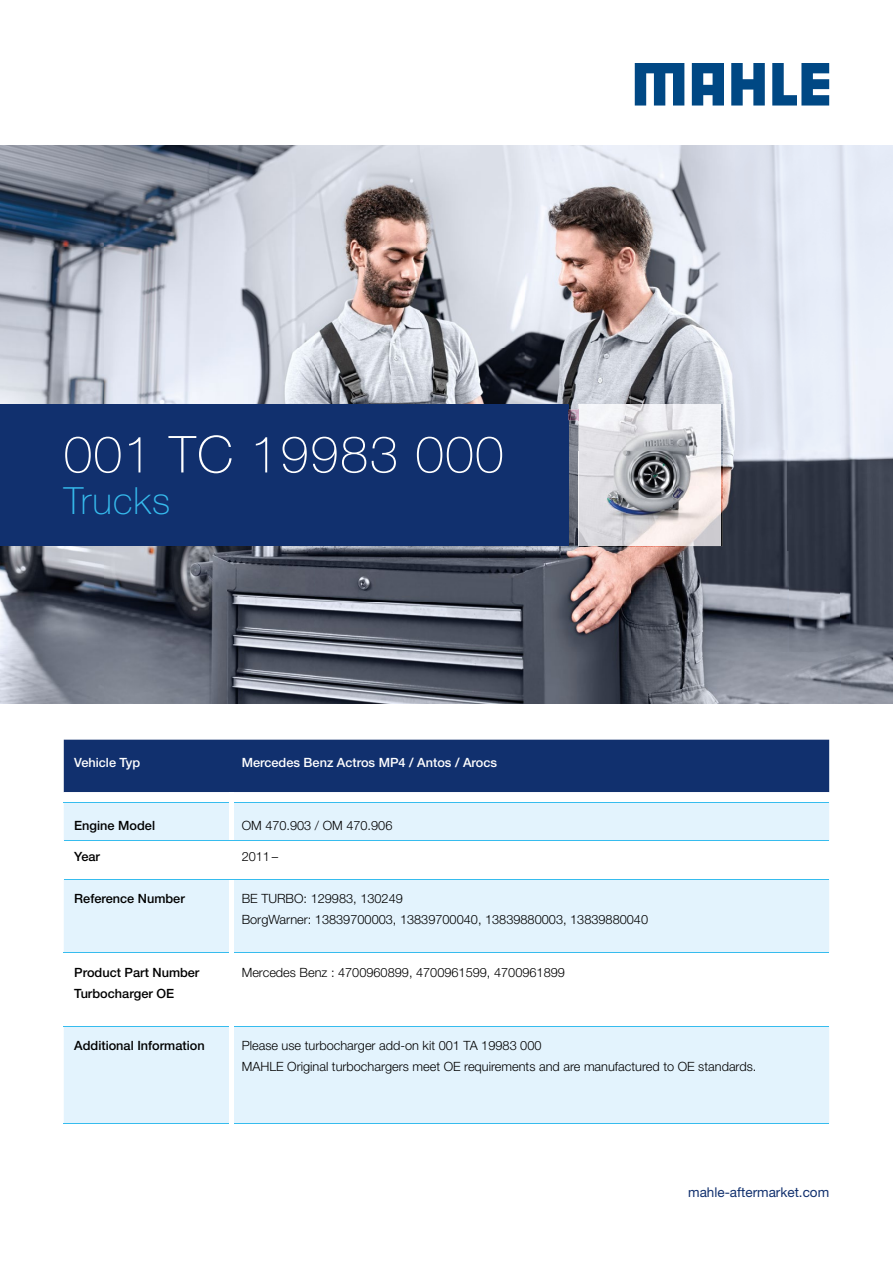
<style>
.page{position:relative;width:893px;height:1263px;background:#fff}
.page>*{position:absolute;margin:0;border:0;box-sizing:border-box;transform-origin:0 0}
.t1{font:100 51px "Helvetica Neue LT Std";letter-spacing:.03em;color:#fff}
.t2{font:100 37.5px "Helvetica Neue LT Std";letter-spacing:.03em;color:#36bcee}
.t3{font:13.5px "Helvetica Neue LT Std";color:#11306e}
.t4{font:300 12.75px/21px "Helvetica Neue LT Std";color:#000}
.t5{font:500 12.75px/21px "Helvetica Neue LT Std";color:#000}
.t6{font:500 12.75px "Helvetica Neue LT Std";color:#fff}
</style>
<div class="page">
<img style="left:0;top:146px;width:840px;height:202px">
<img style="left:840px;top:146px;width:53px;height:558px">
<img style="left:0;top:348px;width:525px;height:56px">
<img style="left:525px;top:348px;width:316px;height:102px">
<img style="left:525px;top:450px;width:105px;height:254px">
<img style="left:683px;top:450px;width:158px;height:254px">
<img style="left:0;top:546px;width:525px;height:158px">
<img style="left:630px;top:546px;width:53px;height:158px">
<div style="left:64px;top:740px;width:765px;height:52px;background:#11306e"></div>
<svg style="left:64px;top:803px;width:765px;height:320px;fill:#e3f3fd"></svg>
<hr style="left:229px;top:841px;width:4px;height:38px;background:#fff">
<hr style="left:64px;top:802px;width:165px;height:1px;background:#36bcee">
<hr style="left:233px;top:802px;width:596px;height:1px;background:#36bcee">
<hr style="left:64px;top:952px;width:165px;height:1px;background:#36bcee">
<hr style="left:233px;top:952px;width:596px;height:1px;background:#36bcee">
<hr style="left:64px;top:1026px;width:165px;height:1px;background:#36bcee">
<hr style="left:233px;top:1026px;width:596px;height:1px;background:#36bcee">
<hr style="left:64px;top:1123px;width:165px;height:1px;background:#36bcee">
<hr style="left:233px;top:1123px;width:596px;height:1px;background:#36bcee">
<hr style="left:229px;top:802px;width:4px;height:39px;background:#fff">
<hr style="left:229px;top:879px;width:4px;height:73px;background:#fff">
<hr style="left:229px;top:952px;width:4px;height:74px;background:#fff">
<hr style="left:229px;top:1026px;width:4px;height:98px;background:#fff">
<hr style="left:64px;top:841px;width:167px;height:1px;background:#36bcee">
<hr style="left:231px;top:841px;width:598px;height:1px;background:#36bcee">
<hr style="left:64px;top:879px;width:167px;height:1px;background:#36bcee">
<hr style="left:231px;top:879px;width:598px;height:1px;background:#36bcee">
<div style="left:0;top:404px;width:568px;height:142px;background:#11306e"></div>
<img style="left:578px;top:404px;width:142px;height:142px">
<img style="left:720px;top:405px;width:3px;height:94px">
<img style="left:722px;top:499px;width:1px;height:47px">
<svg style="left:568px;top:410px;width:11px;height:10px"></svg>
<img style="left:579px;top:546px;width:95px;height:1px">
<img style="left:674px;top:499px;width:48px;height:47px">
<svg style="left:635px;top:63px;width:49px;height:43px"></svg>
<svg style="left:731px;top:63px;width:34px;height:43px"></svg>
<svg style="left:772px;top:63px;width:57px;height:43px"></svg>
<svg style="left:692px;top:63px;width:32px;height:43px"></svg>
<h1 class="t1" style="left:64px;top:425px;width:441px">001 TC 19983 000</h1>
<h2 class="t2" style="left:64px;top:480px;width:108px">Trucks</h2>
<p class="t6" style="left:74px;top:754px;width:67px">Vehicle Typ</p>
<p class="t6" style="left:242px;top:754px;width:257px">Mercedes Benz Actros MP4 / Antos / Arocs</p>
<p class="t5" style="left:74px;top:814px;width:82px">Engine Model</p>
<p class="t4" style="left:242px;top:814px;width:152px">OM 470.903 / OM 470.906</p>
<p class="t5" style="left:74px;top:846px;width:27px">Year</p>
<p class="t4" style="left:242px;top:846px;width:38px">2011 –</p>
<p class="t5" style="left:74px;top:888px;width:112px">Reference Number</p>
<p class="t4" style="left:242px;top:888px;width:408px">BE TURBO: 129983, 130249<br>BorgWarner: 13839700003, 13839700040, 13839880003, 13839880040</p>
<p class="t5" style="left:74px;top:961px;width:127px">Product Part Number<br>Turbocharger OE</p>
<p class="t4" style="left:242px;top:961px;width:325px">Mercedes Benz : 4700960899, 4700961599, 4700961899</p>
<p class="t5" style="left:74px;top:1035px;width:132px">Additional Information</p>
<p class="t4" style="left:242px;top:1035px;width:516px">Please use turbocharger add-on kit 001 TA 19983 000<br>MAHLE Original turbochargers meet OE requirements and are manufactured to OE standards.</p>
<p class="t3" style="left:688px;top:1184px;width:143px">mahle-aftermarket.com</p>
</div>
